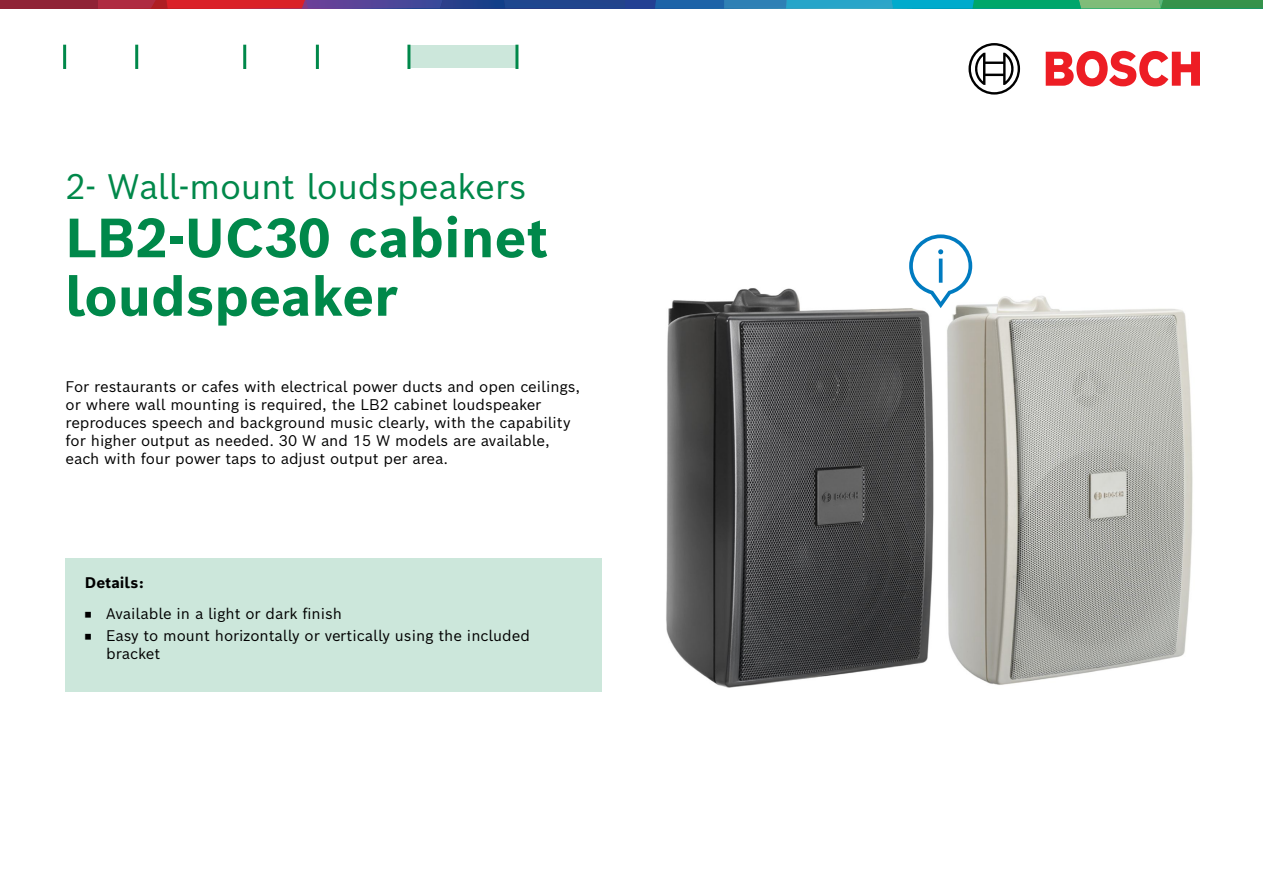
<style>
.page{position:relative;width:1263px;height:893px;background:#fff}
.page>*{position:absolute;margin:0;border:0;box-sizing:border-box;transform-origin:0 0}
.t1{font:700 54px/58.5px "Bosch Sans";color:#00884a}
.t2{font:34.5px "Bosch Sans";letter-spacing:-.01em;color:#00884a}
.t3{font:15px/18px "Bosch Sans";color:#000}
.s1{font-weight:700}
.s2{font-size:13.5px}
</style>
<div class="page">
<div style="left:65px;top:558px;width:536px;height:134px;background:#cce7db"></div>
<img style="left:948px;top:262px;width:245px;height:423px">
<img style="left:666px;top:288px;width:282px;height:400px">
<svg style="left:909px;top:234px;width:63px;height:74px"></svg>
<div style="left:0;top:0;width:97px;height:9px;background:#902336"></div>
<svg style="left:97px;top:0;width:1166px;height:9px;background:#486b80"></svg>
<svg style="left:1046px;top:51px;width:154px;height:35px"></svg>
<svg style="left:968px;top:43px;width:52px;height:52px"></svg>
<div style="left:409px;top:45px;width:106px;height:22px;background:#cce7db"></div>
<hr style="left:135px;top:45px;width:3px;height:24px;background:#00884a">
<hr style="left:316px;top:45px;width:3px;height:24px;background:#00884a">
<hr style="left:243px;top:45px;width:3px;height:24px;background:#00884a">
<hr style="left:63px;top:45px;width:3px;height:24px;background:#00884a">
<hr style="left:407px;top:45px;width:3px;height:24px;background:#00884a">
<hr style="left:515px;top:45px;width:3px;height:24px;background:#00884a">
<h2 class="t2" style="left:65px;top:157px;width:463px">2- Wall-mount loudspeakers</h2>
<h1 class="t1" style="left:65px;top:204px;width:485px">LB2-UC30 cabinet loudspeaker</h1>
<p class="t3" style="left:66px;top:376px;width:516px">For restaurants or cafes with electrical power ducts and open ceilings, or where wall mounting is required, the LB2 cabinet loudspeaker reproduces speech and background music clearly, with the capability for higher output as needed. 30 W and 15 W models are available, each with four power taps to adjust output per area.</p>
<p class="t3" style="left:85px;top:565px;width:258px;line-height:31.5px"><span class="s1">Details:<br></span><span class="s2">◾</span> Available in a light or dark finish</p>
<p class="t3" style="left:106px;top:626px;width:425px;text-indent:-21px"><span class="s2">◾</span> Easy to mount horizontally or vertically using the included bracket</p>
</div>
